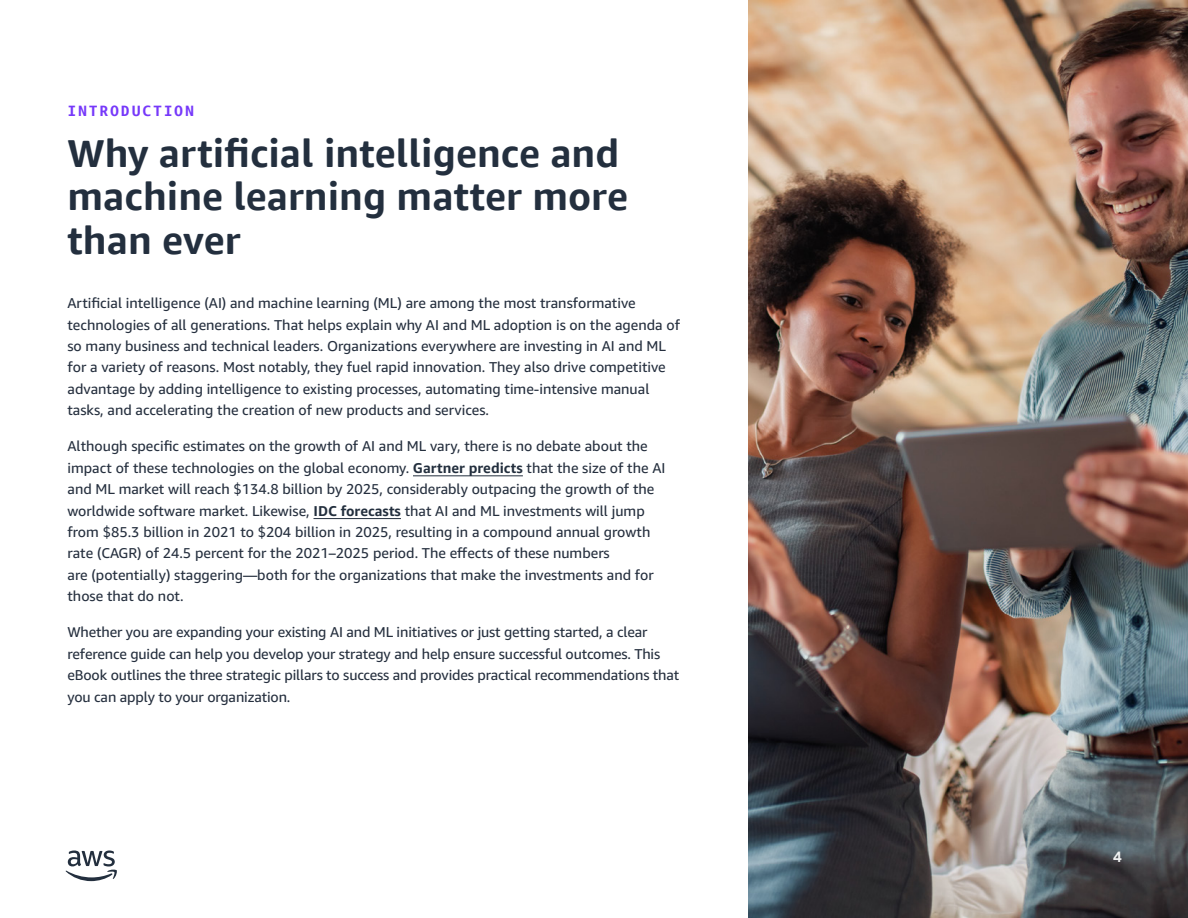
<style>
.page{position:relative;width:1188px;height:918px;background:#fff}
.page>*{position:absolute;margin:0;border:0;box-sizing:border-box;transform-origin:0 0}
.Headline{font:700 39px/43.5px "Amazon Ember Display";color:#232f3e}
.Small_Eyebrow{font:700 15px "Amazon Ember Mono";letter-spacing:.115em;color:#7638fa}
.t1{font:700 15px "Amazon Ember";color:#f1f3f3}
.Body{font:14.25px/21.3px "Amazon Ember";color:#252f3e}
.s1{font-weight:700;color:#232f3e}
</style>
<div class="page">
<img style="left:748px;top:0;width:440px;height:918px">
<hr style="left:413px;top:476px;width:110px;height:1px;background:#232f3e">
<hr style="left:314px;top:518px;width:87px;height:1px;background:#232f3e">
<svg style="left:65px;top:851px;width:52px;height:30px"></svg>
<p class="Small_Eyebrow" style="left:68px;top:101px;width:128px">INTRODUCTION</p>
<p class="Headline" style="left:68px;top:132px;width:562px">Why artificial intelligence and machine learning matter more than ever</p>
<p class="Body" style="left:68px;top:293px;width:614px">Artificial intelligence (AI) and machine learning (ML) are among the most transformative technologies of all generations. That helps explain why AI and ML adoption is on the agenda of so many business and technical leaders. Organizations everywhere are investing in AI and ML for a variety of reasons. Most notably, they fuel rapid innovation. They also drive competitive advantage by adding intelligence to existing processes, automating time-intensive manual tasks, and accelerating the creation of new products and services.</p>
<p class="Body" style="left:68px;top:436px;width:600px">Although specific estimates on the growth of AI and ML vary, there is no debate about the impact of these technologies on the global economy. <span class="s1">Gartner predicts</span> that the size of the AI and ML market will reach $134.8 billion by 2025, considerably outpacing the growth of the worldwide software market. Likewise, <span class="s1">IDC forecasts</span> that AI and ML investments will jump from $85.3 billion in 2021 to $204 billion in 2025, resulting in a compound annual growth rate (CAGR) of 24.5 percent for the 2021–2025 period. The effects of these numbers<br>are (potentially) staggering—both for the organizations that make the investments and for those that do not.</p>
<p class="Body" style="left:68px;top:622px;width:613px">Whether you are expanding your existing AI and ML initiatives or just getting started, a clear reference guide can help you develop your strategy and help ensure successful outcomes. This eBook outlines the three strategic pillars to success and provides practical recommendations that you can apply to your organization.</p>
<p class="t1" style="left:1113px;top:847px;width:10px">4</p>
</div>
